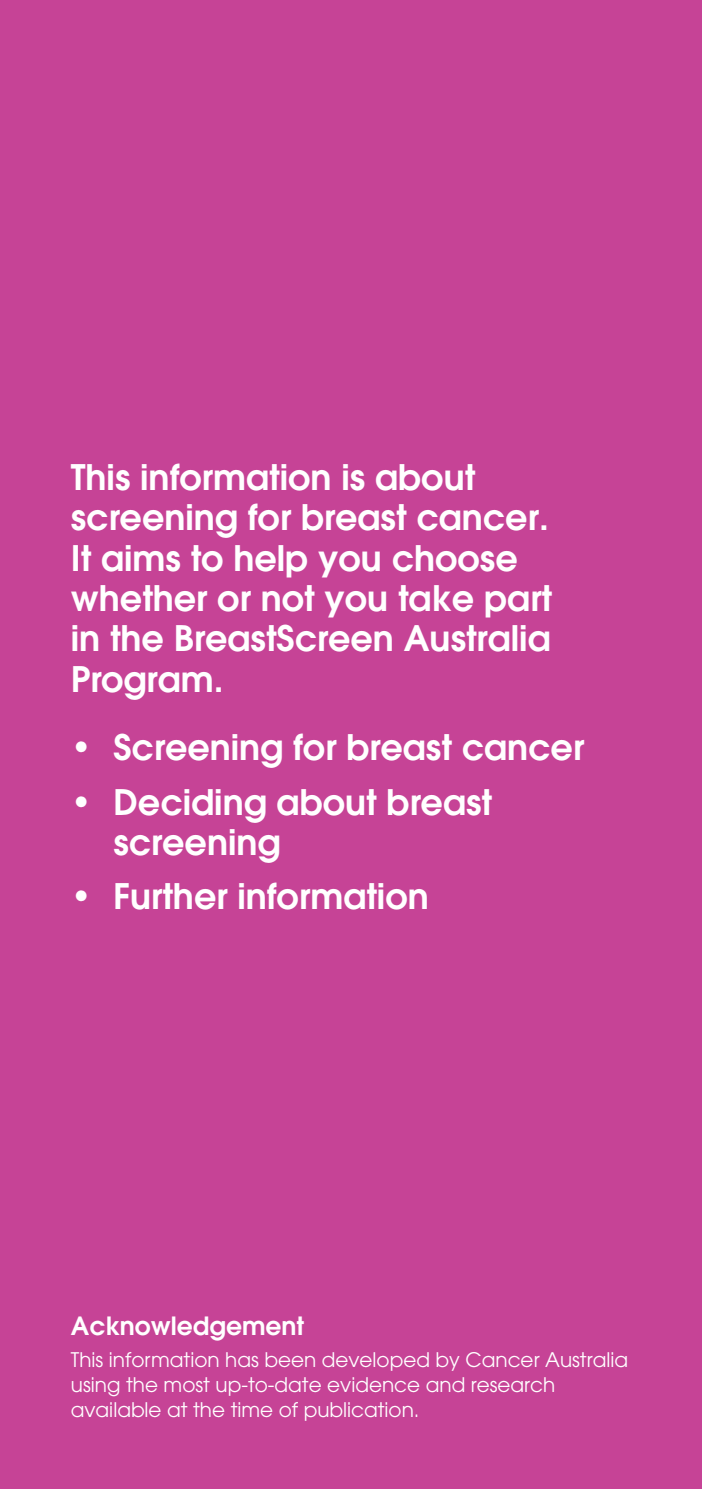
<style>
.page{position:relative;width:702px;height:1489px;background:#fff}
.page>*{position:absolute;margin:0;border:0;box-sizing:border-box;transform-origin:0 0}
.Text{font:600 35px/40.2px "Avant Garde LT";color:#fff}
.Text-2{font:600 25px "Avant Garde LT";color:#fff}
.Text-3{font:20px/25px "Avant Garde LT";color:#fff}
</style>
<div class="page">
<div style="left:0;top:0;width:702px;height:1488px;background:#c64396"></div>
<p class="Text" style="left:71px;top:456px;width:482px">This information is about screening for breast cancer.<br>It aims to help you choose whether or not you take part in the BreastScreen Australia<br>Program.</p>
<p class="Text" style="left:71px;top:726px;width:515px">• Screening for breast cancer</p>
<p class="Text" style="left:113px;top:781px;width:380px;text-indent:-43px">• Deciding about breast screening</p>
<p class="Text" style="left:71px;top:875px;width:359px">• Further information</p>
<p class="Text-2" style="left:71px;top:1309px;width:234px">Acknowledgement</p>
<p class="Text-3" style="left:71px;top:1347px;width:558px">This information has been developed by Cancer Australia using the most up-to-date evidence and research available at the time of publication.</p>
</div>
